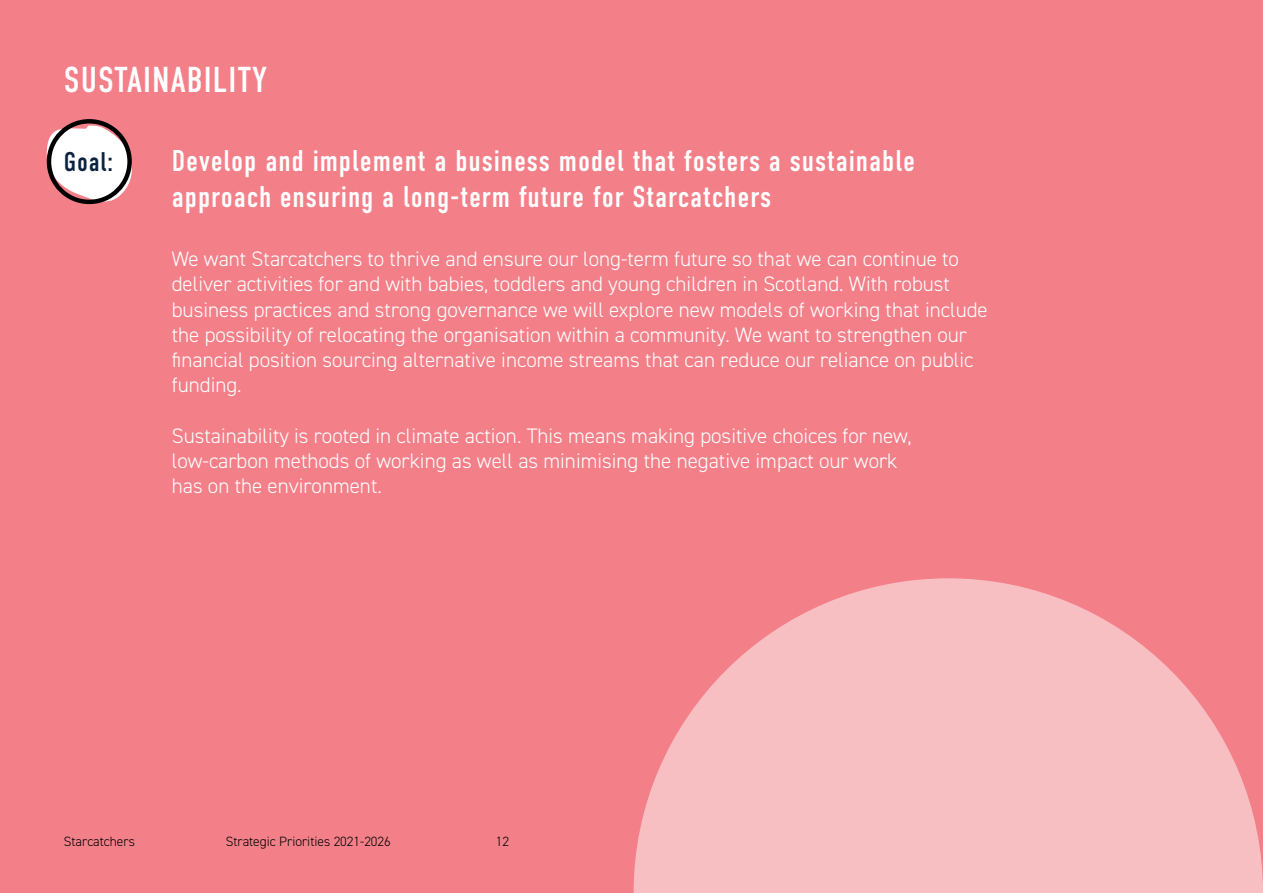
<style>
.page{position:relative;width:1263px;height:893px;background:#f38089}
.page>*{position:absolute;margin:0;border:0;box-sizing:border-box;transform-origin:0 0}
.t1{font:36px "DIN Condensed";letter-spacing:.03em;color:#fff}
.t2{font:30px "DIN Condensed";letter-spacing:.03em;color:#fff}
.t3{font:27px "DIN Condensed";color:#0a2240}
.t4{font:300 21px/25.2px "DIN2014";color:#fff}
.t5{font:300 13.5px "DIN2014";color:#000}
</style>
<div class="page">
<svg style="left:46px;top:125px;width:86px;height:80px"></svg>
<div style="left:47px;top:119px;width:85px;height:85px;border:4px solid #000;border-radius:50%"></div>
<svg style="left:634px;top:578px;width:629px;height:315px;fill:#f8bfc3"></svg>
<p class="t1" style="left:64px;top:59px;width:205px">SUSTAINABILITY</p>
<p class="t3" style="left:64px;top:146px;width:51px">Goal:</p>
<p class="t2" style="left:172px;top:144px;width:745px">Develop and implement a business model that fosters a sustainable</p>
<p class="t2" style="left:172px;top:180px;width:601px">approach ensuring a long-term future for Starcatchers</p>
<p class="t4" style="left:172px;top:246px;width:789px">We want Starcatchers to thrive and ensure our long-term future so that we can continue to</p>
<p class="t4" style="left:172px;top:272px;width:780px">deliver activities for and with babies, toddlers and young children in Scotland. With robust</p>
<p class="t4" style="left:172px;top:297px;width:817px">business practices and strong governance we will explore new models of working that include</p>
<p class="t4" style="left:172px;top:322px;width:797px">the possibility of relocating the organisation within a community. We want to strengthen our</p>
<p class="t4" style="left:172px;top:347px;width:803px">financial position sourcing alternative income streams that can reduce our reliance on public funding.</p>
<p class="t4" style="left:172px;top:423px;width:741px">Sustainability is rooted in climate action. This means making positive choices for new,</p>
<p class="t4" style="left:172px;top:448px;width:727px">low-carbon methods of working as well as minimising the negative impact our work</p>
<p class="t4" style="left:172px;top:473px;width:212px">has on the environment.</p>
<p class="t5" style="left:64px;top:833px;width:73px">Starcatchers</p>
<p class="t5" style="left:226px;top:833px;width:166px">Strategic Priorities 2021-2026</p>
<p class="t5" style="left:496px;top:833px;width:15px">12</p>
</div>
